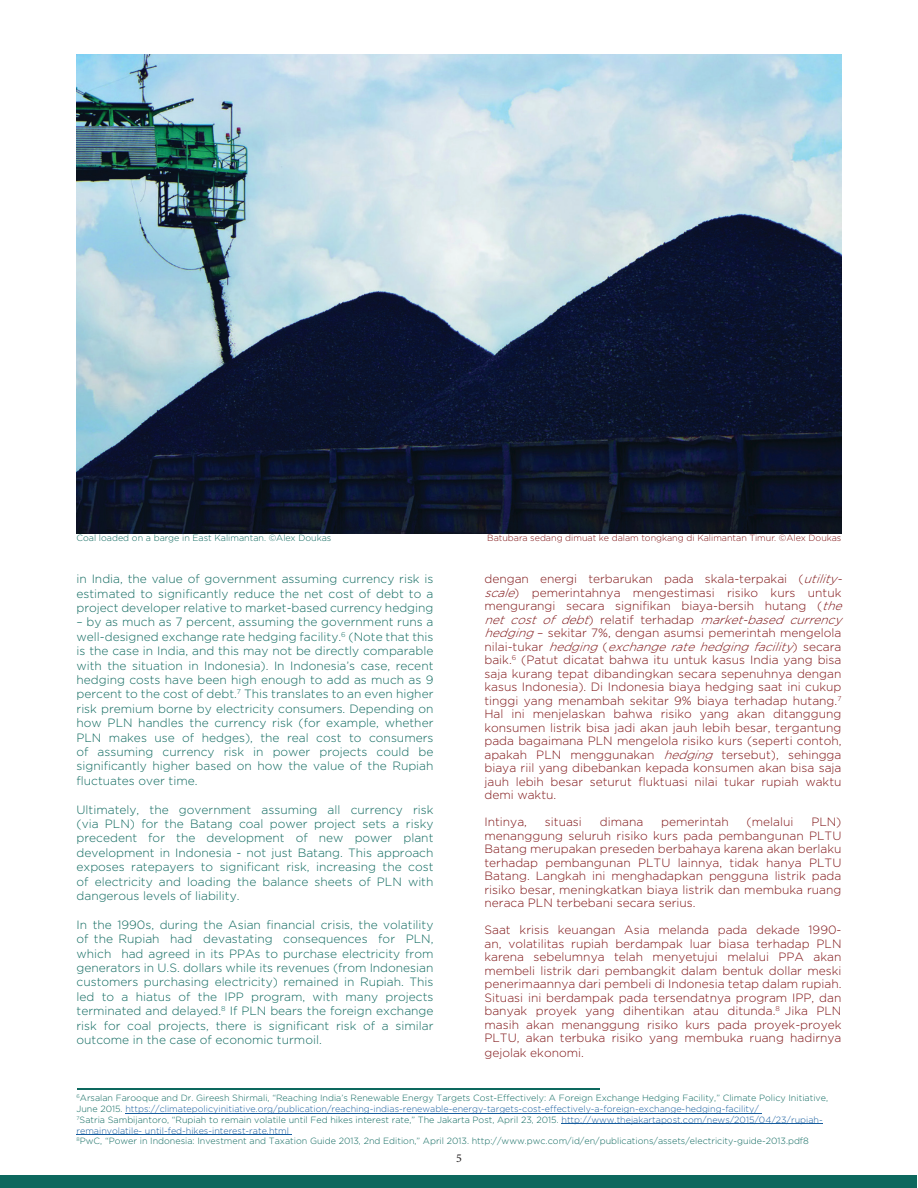
<style>
.page{position:relative;width:918px;height:1188px;background:#fff}
.page>*{position:absolute;margin:0;border:0;box-sizing:border-box;transform-origin:0 0}
.t1{font:300 12px/13.5px "Gotham";color:#7f1416;text-align:justify}
.t2{font:300 12px/14.4px "Gotham";color:#0d685e;text-align:justify}
.t3{font:12px "Minion Pro";color:#231f20}
.t4{font:300 9px/10.8px "Gotham";color:#0d685e}
.t5{font:300 9px "Gotham";color:#7f1416}
.s1{font-style:italic}
.s2{color:#175d9e}
</style>
<div class="page">
<div style="left:1px;top:1175px;width:916px;height:12px;background:#0d685e"></div>
<img style="left:77px;top:54px;width:764px;height:479px">
<hr style="left:125px;top:1113px;width:637px;height:1px;background:#175d9e">
<hr style="left:562px;top:1124px;width:261px;height:1px;background:#175d9e">
<hr style="left:77px;top:1135px;width:215px;height:1px;background:#175d9e">
<hr style="left:77px;top:1088px;width:523px;height:2px;background:#0d685e">
<p class="t4" style="left:77px;top:533px;width:256px">Coal loaded on a barge in East Kalimantan. ©Alex Doukas</p>
<p class="t5" style="left:487px;top:533px;width:356px">Batubara sedang dimuat ke dalam tongkang di Kalimantan Timur. ©Alex Doukas</p>
<p class="t2" style="left:77px;top:572px;width:358px">in India, the value of government assuming currency risk is estimated to significantly reduce the net cost of debt to a project developer relative to market-based currency hedging</p>
<p class="t2" style="left:77px;top:615px;width:358px">– by as much as 7 percent, assuming the government runs a well-designed exchange rate hedging facility.<sup>6</sup> (Note that this is the case in India, and this may not be directly comparable with the situation in Indonesia). In Indonesia’s case, recent hedging costs have been high enough to add as much as 9 percent to the cost of debt.<sup>7</sup> This translates to an even higher risk premium borne by electricity consumers. Depending on how PLN handles the currency risk (for example, whether PLN makes use of hedges), the real cost to consumers of assuming currency risk in power projects could be significantly higher based on how the value of the Rupiah fluctuates over time.</p>
<p class="t2" style="left:77px;top:802px;width:358px">Ultimately, the government assuming all currency risk (via PLN) for the Batang coal power project sets a risky precedent for the development of new power plant development in Indonesia - not just Batang. This approach exposes ratepayers to significant risk, increasing the cost of electricity and loading the balance sheets of PLN with dangerous levels of liability.</p>
<p class="t2" style="left:77px;top:917px;width:358px">In the 1990s, during the Asian financial crisis, the volatility of the Rupiah had devastating consequences for PLN, which had agreed in its PPAs to purchase electricity from generators in U.S. dollars while its revenues (from Indonesian customers purchasing electricity) remained in Rupiah. This led to a hiatus of the IPP program, with many projects terminated and delayed.<sup>8</sup> If PLN bears the foreign exchange risk for coal projects, there is significant risk of a similar outcome in the case of economic turmoil.</p>
<p class="t1" style="left:485px;top:572px;width:363px;text-align:left">dengan energi terbarukan pada skala-terpakai (<span class="s1">utility&shy;scale</span>) pemerintahnya mengestimasi risiko kurs untuk mengurangi secara signifikan biaya-bersih hutang (<span class="s1">the net cost of debt</span>) r e l a t i f t e r h a d a p <span class="s1">market-based currency hedging</span>– sekitar 7%, dengan asumsi pemerintah mengelola n i l a i - t u k a r <span class="s1">hedging</span> ( <span class="s1">exchange rate hedging facility</span>) s e c a r a baik.<sup>6</sup> (Patut dicatat bahwa itu untuk kasus India yang bisa saja kurang tepat dibandingkan secara sepenuhnya dengan kasus Indonesia). Di Indonesia biaya hedging saat ini cukup tinggi yang menambah sekitar 9% biaya terhadap hutang.<sup>7<br></sup>Hal ini menjelaskan bahwa risiko yang akan ditanggung konsumen listrik bisa jadi akan jauh lebih besar, tergantung pada bagaimana PLN mengelola risiko kurs (seperti contoh, apakah PLN menggunakan <span class="s1">hedging</span> tersebut), sehingga biaya riil yang dibebankan kepada konsumen akan bisa saja jauh lebih besar seturut fluktuasi nilai tukar rupiah waktu demi waktu.</p>
<p class="t1" style="left:485px;top:815px;width:44px">Intinya,</p>
<p class="t1" style="left:545px;top:815px;width:38px">situasi</p>
<p class="t1" style="left:600px;top:815px;width:45px">dimana</p>
<p class="t1" style="left:661px;top:815px;width:69px">pemerintah</p>
<p class="t1" style="left:747px;top:815px;width:48px">(melalui</p>
<p class="t1" style="left:485px;top:815px;width:358px;text-indent:327px">PLN) menanggung seluruh risiko kurs pada pembangunan PLTU Batang merupakan preseden berbahaya karena akan berlaku terhadap pembangunan PLTU lainnya, tidak hanya PLTU Batang. Langkah ini menghadapkan pengguna listrik pada risiko besar, meningkatkan biaya listrik dan membuka ruang neraca PLN terbebani secara serius.</p>
<p class="t1" style="left:485px;top:923px;width:358px">Saat krisis keuangan Asia melanda pada dekade 1990- an, volatilitas rupiah berdampak luar biasa terhadap PLN karena sebelumnya telah menyetujui melalui PPA akan membeli listrik dari pembangkit dalam bentuk dollar meski penerimaannya dari pembeli di Indonesia tetap dalam rupiah.<br>Situasi ini berdampak pada tersendatnya program IPP, dan banyak proyek yang dihentikan atau ditunda.<sup>8</sup> Jika PLN masih akan menanggung risiko kurs pada proyek-proyek PLTU, akan terbuka risiko yang membuka ruang hadirnya gejolak ekonomi.</p>
<p class="t4" style="left:77px;top:1092px;width:753px"><sup>6</sup>Arsalan Farooque and Dr. Gireesh Shirmali, “Reaching India’s Renewable Energy Targets Cost-Effectively: A Foreign Exchange Hedging Facility,” Climate Policy Initiative, June 2015. <span class="s2">https://climatepolicyinitiative.org/publication/reaching-indias-renewable-energy-targets-cost-effectively-a-foreign-exchange-hedging-facility/<br></span><sup>7</sup>Satria Sambijantoro, “Rupiah to remain volatile until Fed hikes interest rate,” The Jakarta Post, April 23, 2015. <span class="s2">http://www.thejakartapost.com/news/2015/04/23/rupiah&shy;remainvolatile- until-fed-hikes-interest-rate.html<br></span><sup>8</sup>PwC, “Power in Indonesia: Investment and Taxation Guide 2013, 2nd Edition,” April 2013. http://www.pwc.com/id/en/publications/assets/electricity-guide-2013.pdf8</p>
<p class="t3" style="left:456px;top:1151px;width:7px">5</p>
</div>
